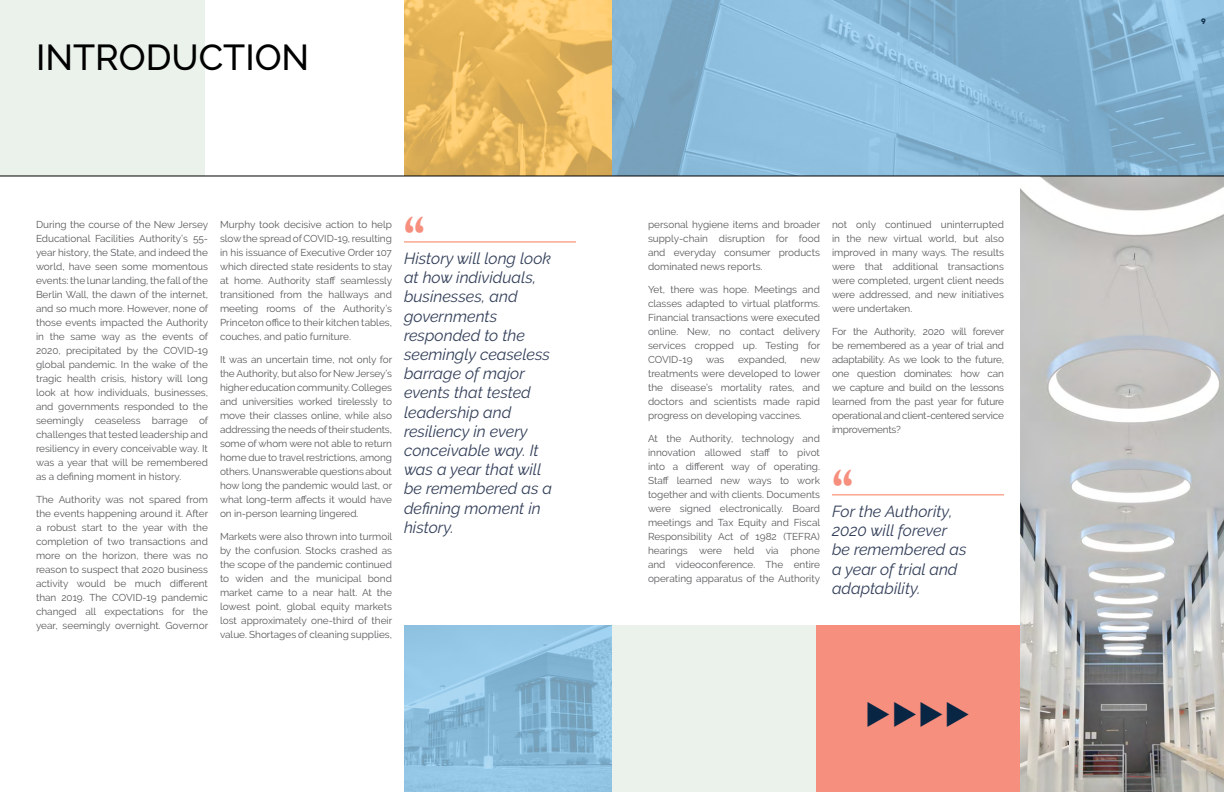
<style>
.page{position:relative;width:1224px;height:792px;background:#fff}
.page>*{position:absolute;margin:0;border:0;box-sizing:border-box;transform-origin:0 0}
.t1{font:700 48px "Coranto 2";color:#f68f7e}
.t2{font:500 36px "Raleway";color:#000}
.t3{font:30px "Wingdings 3";color:#082543}
.t4{font:italic 16px/19.2px "Raleway";color:#34405a}
.t5{font:10px/14px "Raleway";color:#58595b;text-align:justify}
.t6{font:700 8px "Centra No 2";color:#082543}
</style>
<div class="page">
<div style="left:0;top:0;width:204px;height:176px;background:#ebf2eb"></div>
<div style="left:612px;top:625px;width:204px;height:167px;background:#ebf2eb"></div>
<img style="left:1020px;top:177px;width:204px;height:615px">
<img style="left:612px;top:0;width:612px;height:176px">
<hr style="left:404px;top:241px;width:172px;height:1px;background:#f47c5a">
<hr style="left:832px;top:494px;width:172px;height:1px;background:#f47c5a">
<svg style="left:404px;top:0;width:208px;height:176px;background:#e7b960"></svg>
<img style="left:404px;top:625px;width:208px;height:167px">
<div style="left:816px;top:625px;width:204px;height:167px;background:#f68f7e"></div>
<hr style="left:0;top:176px;width:1224px;height:1px;background:#000">
<h2 class="t2" style="left:36px;top:36px;width:275px">INTRODUCTION</h2>
<p class="t5" style="left:36px;top:218px;width:174px">During the course of the New Jersey Educational Facilities Authority’s 55- year history, the State, and indeed the world, have seen some momentous events: the lunar landing, the fall of the Berlin Wall, the dawn of the internet, and so much more. However, none of those events impacted the Authority in the same way as the events of 2020, precipitated by the COVID-19 global pandemic. In the wake of the tragic health crisis, history will long look at how individuals, businesses, and governments responded to the seemingly ceaseless barrage of challenges that tested leadership and resiliency in every conceivable way. It was a year that will be remembered as a defining moment in history.</p>
<p class="t5" style="left:36px;top:493px;width:174px">The Authority was not spared from the events happening around it. After a robust start to the year with the completion of two transactions and more on the horizon, there was no reason to suspect that 2020 business activity would be much different than 2019. The COVID-19 pandemic changed all expectations for the year, seemingly overnight. Governor</p>
<p class="t5" style="left:220px;top:218px;width:174px">Murphy took decisive action to help slow the spread of COVID-19, resulting in his issuance of Executive Order 107 which directed state residents to stay at home. Authority staff seamlessly transitioned from the hallways and meeting rooms of the Authority’s Princeton office to their kitchen tables, couches, and patio furniture.</p>
<p class="t5" style="left:220px;top:353px;width:174px">It was an uncertain time, not only for the Authority, but also for New Jersey’s higher education community. Colleges and universities worked tirelessly to move their classes online, while also addressing the needs of their students, some of whom were not able to return home due to travel restrictions, among others. Unanswerable questions about how long the pandemic would last, or what long-term affects it would have on in-person learning lingered.</p>
<p class="t5" style="left:220px;top:530px;width:174px">Markets were also thrown into turmoil by the confusion. Stocks crashed as the scope of the pandemic continued to widen and the municipal bond market came to a near halt. At the lowest point, global equity markets lost approximately one-third of their value. Shortages of cleaning supplies,</p>
<h1 class="t1" style="left:404px;top:209px;width:24px">“</h1>
<p class="t4" style="left:404px;top:249px;width:150px">History will long look at how individuals, businesses, and governments responded to the seemingly ceaseless barrage of major events that tested leadership and resiliency in every conceivable way. It was a year that will be remembered as a defining moment in history.</p>
<p class="t5" style="left:648px;top:218px;width:174px">personal hygiene items and broader supply-chain disruption for food and everyday consumer products dominated news reports.</p>
<p class="t5" style="left:648px;top:283px;width:174px">Yet, there was hope. Meetings and classes adapted to virtual platforms.<br>Financial transactions were executed online. New, no contact delivery services cropped up. Testing for COVID-19</p>
<p class="t5" style="left:706px;top:353px;width:20px">was</p>
<p class="t5" style="left:738px;top:353px;width:50px">expanded,</p>
<p class="t5" style="left:648px;top:353px;width:174px;text-indent:153px">new treatments were developed to lower the disease’s mortality rates, and doctors and scientists made rapid progress on developing vaccines.</p>
<p class="t5" style="left:648px;top:432px;width:174px">At the Authority, technology and innovation allowed staff to pivot into a different way of operating.<br>Staff learned new ways to work together and with clients. Documents were signed electronically. Board meetings and Tax Equity and Fiscal Responsibility Act of 1982 (TEFRA) hearings were held via phone and videoconference. The entire operating apparatus of the Authority</p>
<p class="t5" style="left:832px;top:218px;width:174px">not only continued uninterrupted in the new virtual world, but also improved in many ways. The results were that additional transactions were completed, urgent client needs were addressed, and new initiatives were undertaken.</p>
<p class="t5" style="left:832px;top:325px;width:174px">For the Authority, 2020 will forever be remembered as a year of trial and adaptability. As we look to the future, one question dominates: how can we capture and build on the lessons learned from the past year for future operational and client-centered service improvements?</p>
<h1 class="t1" style="left:832px;top:462px;width:24px">“</h1>
<h3 class="t4" style="left:832px;top:502px;width:136px">For the Authority,<br>2020 will forever be remembered as a year of trial and adaptability.</h3>
<h3 class="t3" style="left:865px;top:697px;width:107px">◆◆◆◆</h3>
<p class="t6" style="left:1201px;top:16px;width:6px">9</p>
</div>
